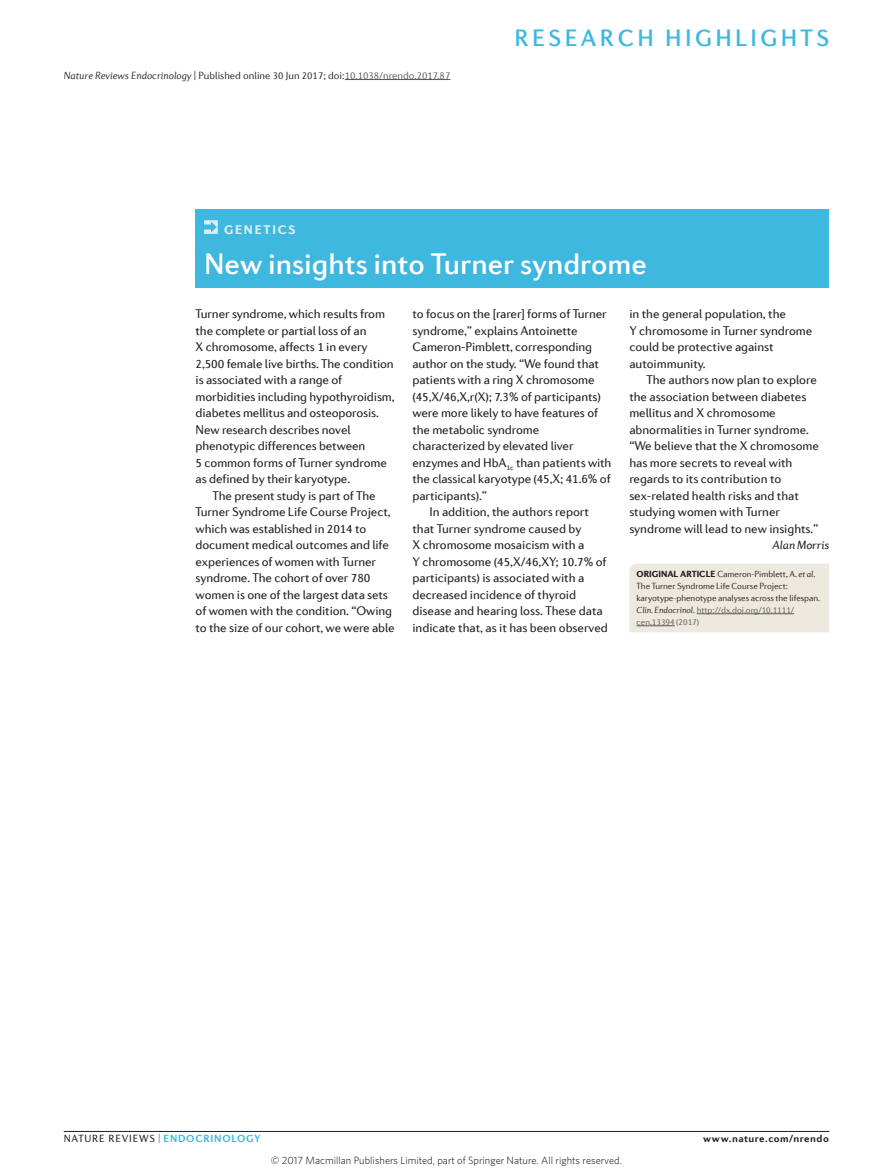
<style>
.page{position:relative;width:893px;height:1174px;background:#fff}
.page>*{position:absolute;margin:0;border:0;box-sizing:border-box;transform-origin:0 0}
.Title_small{font:500 30px "Diverda Sans Com";color:#fff}
.t1{font:500 24px "Diverda Sans Com";letter-spacing:.14em;color:#3eb8df}
.Bold_body_text{font:12.75px/16.5px "Diverda Sans Com Regular 2";letter-spacing:-.005em;color:#231f20}
.Bold_body_first{font:12.75px/16.5px "Diverda Sans Com Regular 2";letter-spacing:-.01em;color:#231f20}
.Bold_body_text-2{font:12.75px/16.5px "Diverda Sans Com";letter-spacing:-.01em;color:#231f20}
.Strapline{font:900 12.75px "Diverda Sans Com";letter-spacing:.14em;color:#d9eef7}
.Author_box{font:italic 12px "Diverda Sans Com";letter-spacing:-.005em;color:#231f20}
.AOP_line{font:300 10.5px "Diverda Sans Com";color:#231f20}
.t2{font:300 10.5px "Whitney";color:#000}
.t3{font:10.5px "Diverda Sans Com";letter-spacing:.075em;color:#231f20}
.t4{font:700 10.5px "Diverda Sans Com";letter-spacing:.045em;color:#231f20}
.Info_box_text{font:300 9px/12px "Diverda Sans Com";letter-spacing:-.005em;color:#231f20}
.s1{font-style:italic}
.s2{color:#57585a}
.s3{font-family:"Diverda Sans Com"}
.s4{font-family:"Diverda Sans Com Regular 2"}
.s5{font-weight:900}
.s6{font-weight:700;color:#3eb8df}
</style>
<div class="page">
<hr style="left:64px;top:1131px;width:765px;height:1px;background:#231f20">
<div style="left:196px;top:209px;width:633px;height:79px;background:#3eb8df"></div>
<svg style="left:204px;top:220px;width:14px;height:14px"></svg>
<div style="left:629px;top:563px;width:200px;height:69px;background:#eee9de"></div>
<hr style="left:697px;top:613px;width:97px;height:1px;background:#57585a">
<hr style="left:637px;top:625px;width:38px;height:1px;background:#57585a">
<hr style="left:345px;top:79px;width:105px;height:1px;background:#57585a">
<p class="AOP_line" style="left:64px;top:69px;width:388px"><span class="s1">Nature Reviews Endocrinology</span> | Published online 30 Jun 2017; doi:<span class="s2">10.1038/nrendo.2017.87</span></p>
<h2 class="t1" style="left:514px;top:24px;width:316px">RESEARCH HIGHLIGHTS</h2>
<p class="Strapline" style="left:224px;top:222px;width:73px">GENETICS</p>
<p class="Title_small" style="left:204px;top:246px;width:444px">New insights into Turner syndrome</p>
<p class="Bold_body_first" style="left:196px;top:306px;width:201px"><span class="s3">Turner syndrome, which results from the complete or partial loss of an<br></span>X chromosome, affects 1 in every 2,500 female live births. The condition <span class="s3">is associated with a range of </span>morbidities including hypothyroidism, diabetes mellitus and osteoporosis.<br>New research describes novel phenotypic differences between<br>5 common forms of Turner syndrome as defined by their karyotype.</p>
<p class="Bold_body_text-2" style="left:196px;top:487px;width:201px;text-indent:17px">The present study is part of The Turner Syndrome Life Course Project, <span class="s4">which was established in 2014 to </span>document medical outcomes and life experiences of women with Turner <span class="s4">syndrome. The cohort of over 780 </span>women is one of the largest data sets <span class="s4">of women with the condition. “Owing to the size of our cohort, we were able</span></p>
<p class="Bold_body_text" style="left:412px;top:306px;width:201px"><span class="s3">to focus on the [rarer] forms of Turner syndrome,” explains Antoinette </span>Cameron-Pimblett, corresponding author on the study. “We found that patients with a ring X chromosome (45,X/46,X,r(X); 7.3% of participants) were more likely to have features of the metabolic syndrome characterized by elevated liver enzymes and HbA<sub>1c</sub> <span class="s3">than patients with </span>the classical karyotype (45,X; 41.6% of participants).”</p>
<p class="Bold_body_text" style="left:412px;top:504px;width:197px;text-indent:17px"><span class="s3">In addition, the authors report </span>that Turner syndrome caused by<br>X chromosome mosaicism with a<br>Y chromosome (45,X/46,XY; 10.7% of participants) is associated with a <span class="s3">decreased incidence of thyroid </span>disease and hearing loss. These data indicate that, as it has been observed</p>
<p class="Bold_body_text" style="left:629px;top:306px;width:185px"><span class="s3">in the general population, the<br></span>Y chromosome in Turner syndrome could be protective against autoimmunity.</p>
<p class="Bold_body_text" style="left:629px;top:372px;width:191px;text-indent:17px"><span class="s3">The authors now plan to explore </span>the association between diabetes <span class="s3">mellitus and X chromosome </span>abnormalities in Turner syndrome. “We believe that the X chromosome has more secrets to reveal with regards to its contribution to sex-related health risks and that <span class="s3">studying women with Turner </span>syndrome will lead to new insights.”</p>
<p class="Author_box" style="left:773px;top:538px;width:58px">Alan Morris</p>
<p class="Info_box_text" style="left:637px;top:568px;width:185px"><span class="s5">ORIGINAL ARTICLE</span> Cameron-Pimblett, A. <span class="s1">et al</span>.<br>The Turner Syndrome Life Course Project: karyotype-phenotype analyses across the lifespan.<br><span class="s1">Clin. Endocrinol.</span> <span class="s2">http://dx.doi.org/10.1111/ cen.13394 (2017)</span></p>
<p class="t3" style="left:64px;top:1132px;width:199px">NATURE REVIEWS | <span class="s6">ENDOCRINOLOGY</span></p>
<p class="t4" style="left:703px;top:1132px;width:127px">www.nature.com/nrendo</p>
<p class="t2" style="left:271px;top:1153px;width:352px">© 2017 Macmillan Publishers Limited, part of Springer Nature. All rights reserved.</p>
</div>
